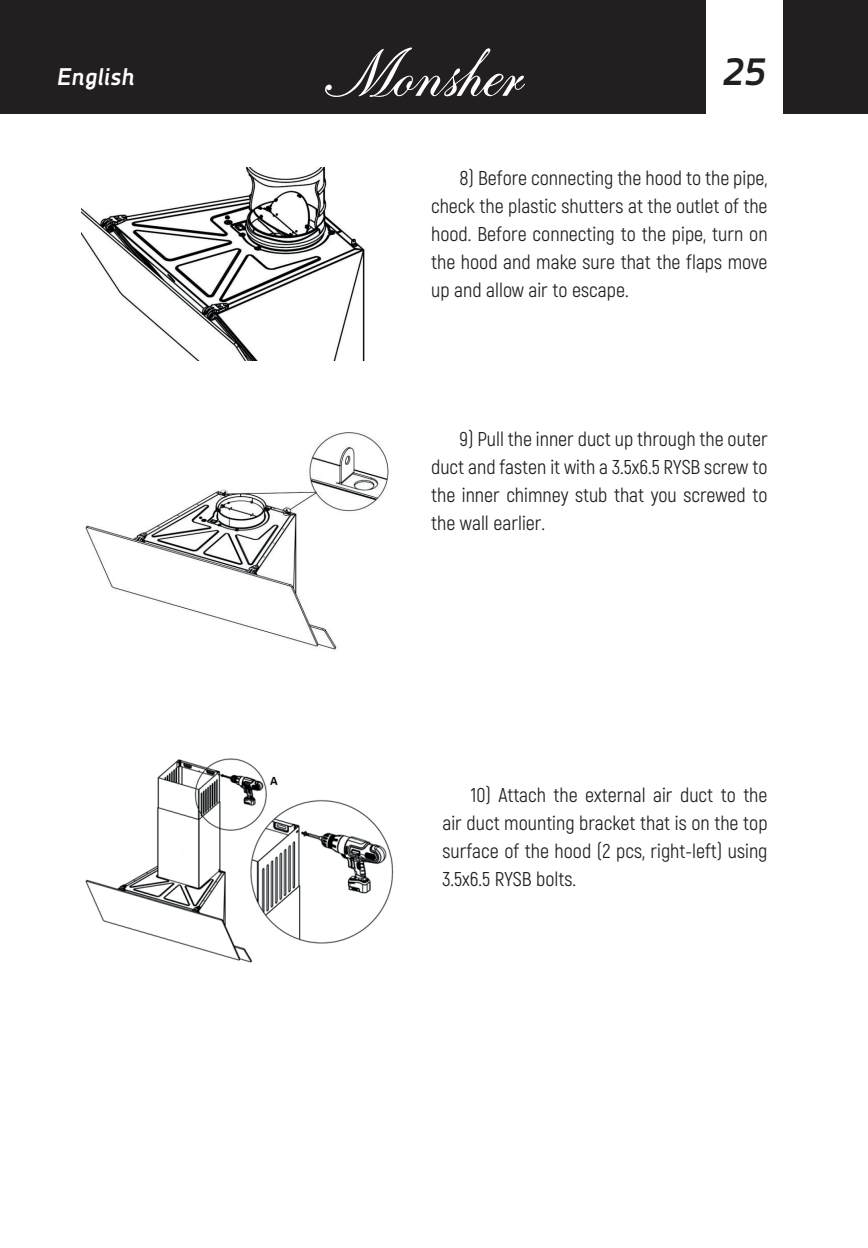
<style>
.page{position:relative;width:868px;height:1248px;background:#fff}
.page>*{position:absolute;margin:0;border:0;box-sizing:border-box;transform-origin:0 0}
.t1{font:italic 700 38px "Decima Nova Pro";color:#231f20}
.t2{font:italic 700 24px "Decima Nova Pro";color:#fff}
.Основной_1{font:20px/28px "Akrobat";color:#231f20;text-align:justify}
</style>
<div class="page">
<div style="left:0;top:0;width:867px;height:113px;background:#231f20"></div>
<div style="left:706px;top:0;width:76px;height:119px;background:#fff"></div>
<svg style="left:325px;top:47px;width:200px;height:50px"></svg>
<img style="left:81px;top:167px;width:284px;height:193px">
<img style="left:85px;top:432px;width:303px;height:218px">
<img style="left:85px;top:758px;width:309px;height:205px">
<div style="left:280px;top:946px;width:75px;height:26px;background:#fff"></div>
<p class="t2" style="left:57px;top:63px;width:79px">English</p>
<h1 class="t1" style="left:722px;top:50px;width:46px">25</h1>
<p class="Основной_1" style="left:431px;top:164px;width:338px;text-indent:28px">8) Before connecting the hood to the pipe, check the plastic shutters at the outlet of the hood. Before connecting to the pipe, turn on the hood and make sure that the flaps move up and allow air to escape.</p>
<p class="Основной_1" style="left:431px;top:425px;width:338px;text-indent:28px">9) Pull the inner duct up through the outer duct and fasten it with a 3.5x6.5 RYSB screw to the inner chimney stub that you screwed to the wall earlier.</p>
<p class="Основной_1" style="left:442px;top:780px;width:326px;text-indent:28px">10) Attach the external air duct to the air duct mounting bracket that is on the top surface of the hood (2 pcs, right-left) using 3.5x6.5 RYSB bolts.</p>
</div>
